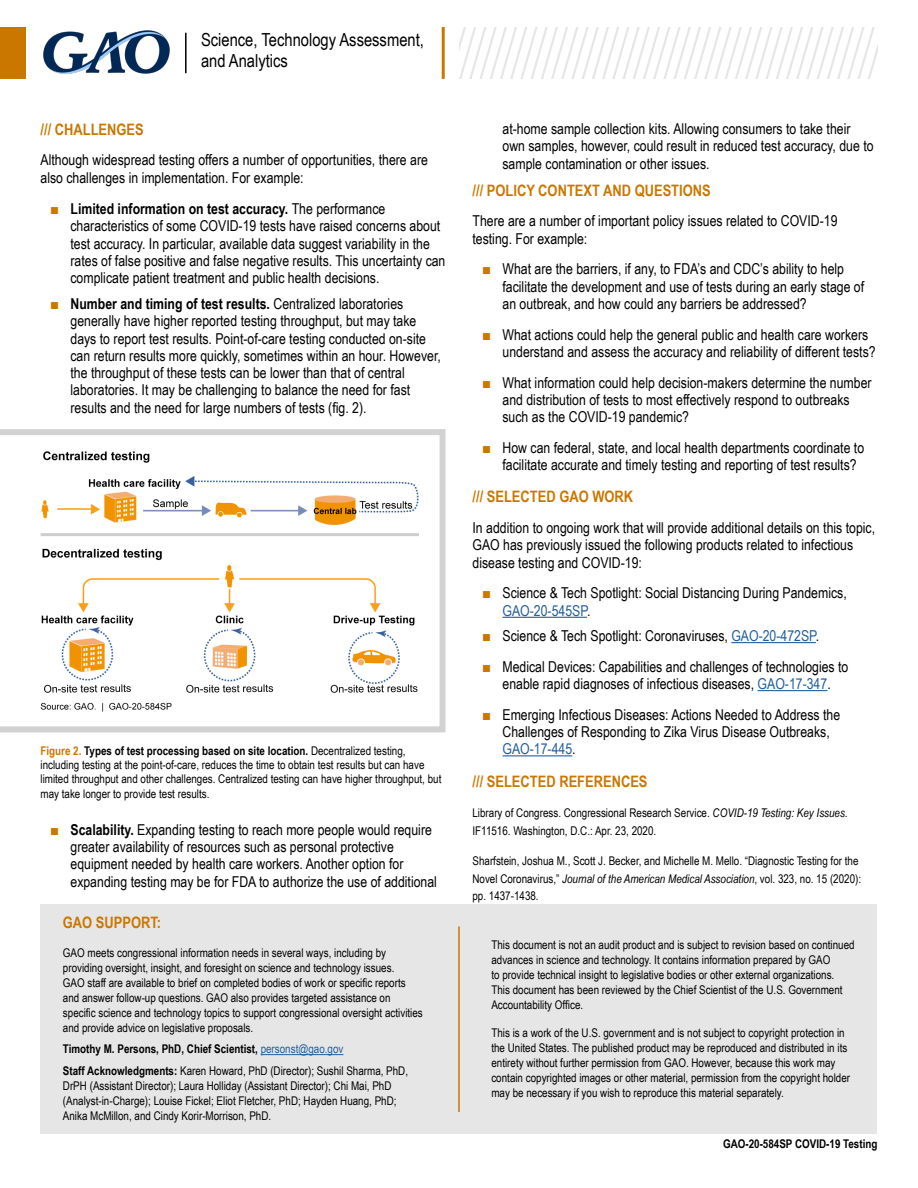
<style>
.page{position:relative;width:918px;height:1188px;background:#fff}
.page>*{position:absolute;margin:0;border:0;box-sizing:border-box;transform-origin:0 0}
.t1{font:18px/21.6px "Arial Narrow";color:#000}
.Header_copy{font:700 15.75px "Arial Narrow";color:#ca7700}
.bullet{font:15px/17.2px "Arial Narrow";color:#000}
.Body{font:15px/17.2px "Arial Narrow";color:#000}
.GAO_Contacts_Disclai{font:12px/15px "Arial Narrow";color:#000}
.Reference{font:12px/17.2px "Arial Narrow";color:#000}
.GAO_Contacts_Disclai-2{font:700 12px "Arial Narrow";color:#000}
.s1{color:#ca7700}
.s2{font-weight:700}
.s3{font-weight:700;color:#ca7700}
.s4{font-weight:400;color:#215e9e}
.s5{color:#215e9e}
.s6{font-style:italic}
</style>
<div class="page">
<div style="left:40px;top:904px;width:838px;height:230px;background:#e6e6e6"></div>
<div style="left:0;top:27px;width:25px;height:52px;background:#ca7700"></div>
<hr style="left:503px;top:617px;width:84px;height:1px;background:#215e9e">
<hr style="left:731px;top:642px;width:85px;height:1px;background:#215e9e">
<hr style="left:758px;top:690px;width:69px;height:1px;background:#215e9e">
<hr style="left:503px;top:755px;width:69px;height:1px;background:#215e9e">
<img style="left:43px;top:30px;width:127px;height:44px">
<hr style="left:458px;top:926px;width:2px;height:186px;background:#ca7700">
<hr style="left:261px;top:1054px;width:82px;height:1px;background:#215e9e">
<hr style="left:442px;top:27px;width:3px;height:52px;background:#ca7700">
<hr style="left:185px;top:33px;width:2px;height:40px;background:#000">
<svg style="left:459px;top:27px;width:419px;height:52px"></svg>
<svg style="left:0;top:429px;width:446px;height:303px"></svg>
<img style="left:40px;top:449px;width:378px;height:264px">
<p class="t1" style="left:201px;top:28px;width:224px">Science, Technology Assessment, and Analytics</p>
<h3 class="Header_copy" style="left:40px;top:117px;width:105px">/// CHALLENGES</h3>
<p class="Body" style="left:40px;top:151px;width:389px">Although widespread testing offers a number of opportunities, there are also challenges in implementation. For example:</p>
<p class="bullet" style="left:71px;top:200px;width:376px;text-indent:-20px"><span class="s1">■</span> <span class="s2">Limited information on test accuracy.</span> The performance characteristics of some COVID-19 tests have raised concerns about test accuracy. In particular, available data suggest variability in the rates of false positive and false negative results. This uncertainty can complicate patient treatment and public health decisions.</p>
<p class="bullet" style="left:71px;top:295px;width:372px;text-indent:-20px"><span class="s1">■</span> <span class="s2">Number and timing of test results.</span> Centralized laboratories generally have higher reported testing throughput, but may take days to report test results. Point-of-care testing conducted on-site can return results more quickly, sometimes within an hour. However, the throughput of these tests can be lower than that of central laboratories. It may be challenging to balance the need for fast results and the need for large numbers of tests (fig. 2).</p>
<p class="GAO_Contacts_Disclai" style="left:41px;top:743px;width:402px;line-height:14.4px"><span class="s3">Figure 2.</span> <span class="s2">Types of test processing based on site location.</span> Decentralized testing, including testing at the point-of-care, reduces the time to obtain test results but can have limited throughput and other challenges. Centralized testing can have higher throughput, but may take longer to provide test results.</p>
<p class="bullet" style="left:71px;top:820px;width:368px;text-indent:-20px"><span class="s1">■</span> <span class="s2">Scalability.</span> Expanding testing to reach more people would require greater availability of resources such as personal protective equipment needed by health care workers. Another option for expanding testing may be for FDA to authorize the use of additional</p>
<h3 class="Header_copy" style="left:63px;top:911px;width:100px">GAO SUPPORT:</h3>
<p class="GAO_Contacts_Disclai" style="left:63px;top:944px;width:361px">GAO meets congressional information needs in several ways, including by providing oversight, insight, and foresight on science and technology issues.<br>GAO staff are available to brief on completed bodies of work or specific reports and answer follow-up questions. GAO also provides targeted assistance on specific science and technology topics to support congressional oversight activities and provide advice on legislative proposals.</p>
<p class="GAO_Contacts_Disclai-2" style="left:63px;top:1040px;width:282px">Timothy M. Persons, PhD, Chief Scientist, <span class="s4">personst@gao.gov</span></p>
<p class="GAO_Contacts_Disclai" style="left:63px;top:1063px;width:347px"><span class="s2">Staff Acknowledgments:</span> Karen Howard, PhD (Director); Sushil Sharma, PhD, DrPH (Assistant Director); Laura Holliday (Assistant Director); Chi Mai, PhD (Analyst-in-Charge); Louise Fickel; Eliot Fletcher, PhD; Hayden Huang, PhD; Anika McMillon, and Cindy Korir-Morrison, PhD.</p>
<p class="bullet" style="left:503px;top:120px;width:373px">at-home sample collection kits. Allowing consumers to take their own samples, however, could result in reduced test accuracy, due to sample contamination or other issues.</p>
<h3 class="Header_copy" style="left:472px;top:178px;width:240px">/// POLICY CONTEXT AND QUESTIONS</h3>
<p class="Body" style="left:472px;top:212px;width:367px">There are a number of important policy issues related to COVID-19 testing. For example:</p>
<p class="bullet" style="left:503px;top:260px;width:363px;text-indent:-20px"><span class="s1">■</span> What are the barriers, if any, to FDA’s and CDC’s ability to help facilitate the development and use of tests during an early stage of an outbreak, and how could any barriers be addressed?</p>
<p class="bullet" style="left:503px;top:325px;width:375px;text-indent:-20px"><span class="s1">■</span> What actions could help the general public and health care workers understand and assess the accuracy and reliability of different tests?</p>
<p class="bullet" style="left:503px;top:373px;width:371px;text-indent:-20px"><span class="s1">■</span> What information could help decision-makers determine the number and distribution of tests to most effectively respond to outbreaks such as the COVID-19 pandemic?</p>
<p class="bullet" style="left:503px;top:438px;width:363px;text-indent:-20px"><span class="s1">■</span> How can federal, state, and local health departments coordinate to facilitate accurate and timely testing and reporting of test results?</p>
<h3 class="Header_copy" style="left:472px;top:485px;width:162px">/// SELECTED GAO WORK</h3>
<p class="Body" style="left:472px;top:519px;width:404px">In addition to ongoing work that will provide additional details on this topic,<br>GAO has previously issued the following products related to infectious disease testing and COVID-19:</p>
<p class="bullet" style="left:503px;top:584px;width:346px;text-indent:-20px"><span class="s1">■</span> Science &amp; Tech Spotlight: Social Distancing During Pandemics,<br><span class="s5">GAO-20-545SP</span>.</p>
<p class="bullet" style="left:483px;top:627px;width:338px"><span class="s1">■</span> Science &amp; Tech Spotlight: Coronaviruses, <span class="s5">GAO-20-472SP</span>.</p>
<p class="bullet" style="left:483px;top:657px;width:367px;text-align:center"><span class="s1">■</span> Medical Devices: Capabilities and challenges of technologies to enable rapid diagnoses of infectious diseases, <span class="s5">GAO-17-347</span>.</p>
<p class="bullet" style="left:503px;top:705px;width:339px;text-indent:-20px"><span class="s1">■</span> Emerging Infectious Diseases: Actions Needed to Address the<br>Challenges of Responding to Zika Virus Disease Outbreaks,<br><span class="s5">GAO-17-445</span>.</p>
<h3 class="Header_copy" style="left:472px;top:769px;width:177px">/// SELECTED REFERENCES</h3>
<p class="Reference" style="left:472px;top:804px;width:377px">Library of Congress. Congressional Research Service. <span class="s6">COVID-19 Testing: Key Issues.<br></span>IF11516. Washington, D.C.: Apr. 23, 2020.</p>
<p class="Reference" style="left:472px;top:852px;width:390px">Sharfstein, Joshua M., Scott J. Becker, and Michelle M. Mello. “Diagnostic Testing for the<br>Novel Coronavirus,” <span class="s6">Journal of the American Medical Association</span>, vol. 323, no. 15 (2020): pp. 1437-1438.</p>
<p class="GAO_Contacts_Disclai" style="left:491px;top:937px;width:365px">This document is not an audit product and is subject to revision based on continued advances in science and technology. It contains information prepared by GAO<br>to provide technical insight to legislative bodies or other external organizations.<br>This document has been reviewed by the Chief Scientist of the U.S. Government Accountability Office.</p>
<p class="GAO_Contacts_Disclai" style="left:491px;top:1025px;width:360px">This is a work of the U.S. government and is not subject to copyright protection in the United States. The published product may be reproduced and distributed in its entirety without further permission from GAO. However, because this work may contain copyrighted images or other material, permission from the copyright holder may be necessary if you wish to reproduce this material separately.</p>
<p class="GAO_Contacts_Disclai-2" style="left:723px;top:1134px;width:156px">GAO-20-584SP COVID-19 Testing</p>
</div>
